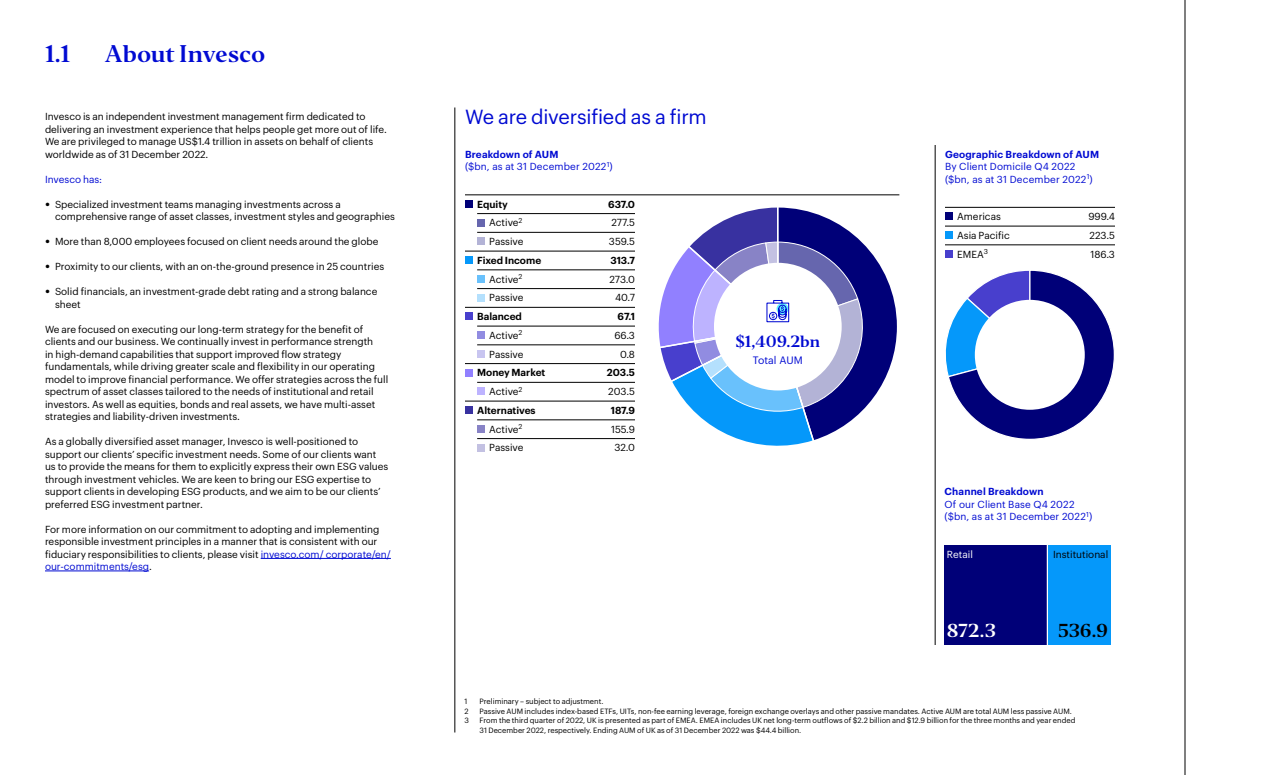
<style>
.page{position:relative;width:1280px;height:775px;background:#fff}
.page>*{position:absolute;margin:0;border:0;box-sizing:border-box;transform-origin:0 0}
.Sub-section_title__H{font:22.5px "Invesco Editor";letter-spacing:-.01em;color:#000ad2}
._16pt_blue_Graphik_r{font:20px "Graphik";letter-spacing:-.01em;color:#000ad2}
.t1{font:17.5px "Invesco Editor";color:#fff}
.t2{font:17.5px "Invesco Editor";color:#000}
.t3{font:15.12px "Invesco Editor";letter-spacing:-.01em;color:#000ad2}
.t4{font:10.5px "Graphik";letter-spacing:.005em;color:#000ad2}
.Body__no_indent___P{font:10px/12.5px "Graphik";color:#000}
.Body__no_indent___P-2{font:10px/12.5px "Graphik";letter-spacing:.015em;color:#000ad2}
.t5{font:600 10px "Graphik";color:#000}
.t6{font:10px "Graphik";color:#fff}
.Footnotes_and_source{font:7.5px/9.4px "Graphik";color:#000}
.s1{font-size:15px}
.s2{color:#000ad2}
.s3{font-weight:600}
</style>
<div class="page">
<hr style="left:1185px;top:0;width:1px;height:775px;background:#000">
<hr style="left:261px;top:558px;width:130px;height:1px;background:#000ad2">
<hr style="left:45px;top:571px;width:104px;height:1px;background:#000ad2">
<hr style="left:455px;top:108px;width:1px;height:624px;background:#000">
<div style="left:465px;top:200px;width:7px;height:8px;background:#000078"></div>
<hr style="left:465px;top:195px;width:434px;height:1px;background:#000">
<hr style="left:477px;top:213px;width:158px;height:1px;background:#000">
<hr style="left:477px;top:232px;width:158px;height:1px;background:#000">
<hr style="left:465px;top:251px;width:170px;height:1px;background:#000">
<hr style="left:477px;top:270px;width:158px;height:1px;background:#000">
<hr style="left:477px;top:288px;width:158px;height:1px;background:#000">
<hr style="left:465px;top:307px;width:170px;height:1px;background:#000">
<hr style="left:477px;top:326px;width:158px;height:1px;background:#000">
<hr style="left:477px;top:345px;width:158px;height:1px;background:#000">
<hr style="left:465px;top:363px;width:170px;height:1px;background:#000">
<hr style="left:477px;top:382px;width:158px;height:1px;background:#000">
<hr style="left:465px;top:401px;width:170px;height:1px;background:#000">
<hr style="left:477px;top:420px;width:158px;height:1px;background:#000">
<hr style="left:477px;top:438px;width:158px;height:1px;background:#000">
<div style="left:465px;top:257px;width:7px;height:7px;background:#0598fa"></div>
<div style="left:465px;top:313px;width:7px;height:7px;background:#483fcd"></div>
<div style="left:465px;top:369px;width:7px;height:7px;background:#9180ff"></div>
<div style="left:465px;top:407px;width:7px;height:7px;background:#3831a0"></div>
<div style="left:477px;top:219px;width:7px;height:7px;background:#6666ae"></div>
<div style="left:477px;top:238px;width:7px;height:7px;background:#b3b3d6"></div>
<div style="left:477px;top:275px;width:7px;height:7px;background:#69c1fc"></div>
<div style="left:477px;top:294px;width:7px;height:7px;background:#b4e0fd"></div>
<div style="left:477px;top:332px;width:7px;height:7px;background:#918ce1"></div>
<div style="left:477px;top:350px;width:7px;height:8px;background:#c8c5f0"></div>
<div style="left:477px;top:425px;width:7px;height:7px;background:#8883c6"></div>
<div style="left:477px;top:444px;width:7px;height:7px;background:#c3c1e2"></div>
<div style="left:477px;top:388px;width:7px;height:7px;background:#bdb3ff"></div>
<svg style="left:658px;top:207px;width:239px;height:239px"></svg>
<div style="left:945px;top:213px;width:7px;height:7px;background:#000078"></div>
<hr style="left:945px;top:207px;width:170px;height:1px;background:#000">
<hr style="left:945px;top:226px;width:170px;height:1px;background:#000">
<hr style="left:945px;top:245px;width:170px;height:1px;background:#000">
<div style="left:945px;top:250px;width:7px;height:8px;background:#483fcd"></div>
<div style="left:945px;top:232px;width:7px;height:7px;background:#0598fa"></div>
<hr style="left:935px;top:145px;width:1px;height:500px;background:#000">
<svg style="left:945px;top:270px;width:169px;height:169px"></svg>
<div style="left:975px;top:300px;width:110px;height:110px;background:#fff;border-radius:50%"></div>
<div style="left:1047px;top:545px;width:64px;height:100px;background:#0598fa"></div>
<div style="left:945px;top:545px;width:102px;height:100px;background:#000078"></div>
<hr style="left:1047px;top:545px;width:1px;height:100px;background:#fff">
<h2 class="Sub-section_title__H" style="left:45px;top:39px;width:27px">1.1</h2>
<h2 class="Sub-section_title__H" style="left:105px;top:39px;width:162px">About Invesco</h2>
<p class="Body__no_indent___P" style="left:45px;top:109px;width:343px">Invesco is an independent investment management firm dedicated to delivering an investment experience that helps people get more out of life.<br>We are privileged to manage US$1.4 trillion in assets on behalf of clients worldwide as of 31 December 2022.</p>
<p class="Body__no_indent___P-2" style="left:45px;top:172px;width:59px">Invesco has:</p>
<p class="Body__no_indent___P" style="left:55px;top:197px;width:342px;text-indent:-10px"><span class="s1">•</span> Specialized investment teams managing investments across a comprehensive range of asset classes, investment styles and geographies</p>
<p class="Body__no_indent___P" style="left:45px;top:234px;width:335px"><span class="s1">•</span> More than 8,000 employees focused on client needs around the globe</p>
<p class="Body__no_indent___P" style="left:45px;top:259px;width:341px"><span class="s1">•</span> Proximity to our clients, with an on-the-ground presence in 25 countries</p>
<p class="Body__no_indent___P" style="left:55px;top:284px;width:324px;text-indent:-10px"><span class="s1">•</span> Solid financials, an investment-grade debt rating and a strong balance sheet</p>
<p class="Body__no_indent___P" style="left:45px;top:322px;width:345px">We are focused on executing our long-term strategy for the benefit of clients and our business. We continually invest in performance strength<br>in high-demand capabilities that support improved flow strategy fundamentals, while driving greater scale and flexibility in our operating model to improve financial performance. We offer strategies across the full spectrum of asset classes tailored to the needs of institutional and retail investors. As well as equities, bonds and real assets, we have multi-asset strategies and liability-driven investments.</p>
<p class="Body__no_indent___P" style="left:45px;top:434px;width:345px">As a globally diversified asset manager, Invesco is well-positioned to support our clients’ specific investment needs. Some of our clients want us to provide the means for them to explicitly express their own ESG values through investment vehicles. We are keen to bring our ESG expertise to support clients in developing ESG products, and we aim to be our clients’ preferred ESG investment partner.</p>
<p class="Body__no_indent___P" style="left:45px;top:522px;width:347px">For more information on our commitment to adopting and implementing responsible investment principles in a manner that is consistent with our fiduciary responsibilities to clients, please visit <span class="s2">invesco.com/ corporate/en/ our-commitments/esg</span>.</p>
<p class="_16pt_blue_Graphik_r" style="left:465px;top:101px;width:243px">We are diversified as a firm</p>
<p class="Body__no_indent___P-2" style="left:465px;top:147px;width:149px"><span class="s3">Breakdown of AUM<br></span>($bn, as at 31 December 2022<sup>1</sup>)</p>
<p class="t5" style="left:477px;top:196px;width:32px">Equity</p>
<p class="t5" style="left:608px;top:196px;width:28px">637.0</p>
<p class="Body__no_indent___P" style="left:489px;top:216px;width:35px">Active<sup>2</sup></p>
<p class="Body__no_indent___P" style="left:612px;top:216px;width:25px">277.5</p>
<p class="Body__no_indent___P" style="left:489px;top:234px;width:36px">Passive</p>
<p class="Body__no_indent___P" style="left:609px;top:234px;width:27px">359.5</p>
<p class="t5" style="left:477px;top:252px;width:66px">Fixed Income</p>
<p class="t5" style="left:610px;top:252px;width:26px">313.7</p>
<p class="Body__no_indent___P" style="left:489px;top:272px;width:35px">Active<sup>2</sup></p>
<p class="Body__no_indent___P" style="left:609px;top:272px;width:27px">273.0</p>
<p class="Body__no_indent___P" style="left:489px;top:291px;width:36px">Passive</p>
<p class="Body__no_indent___P" style="left:615px;top:291px;width:21px">40.7</p>
<p class="t5" style="left:477px;top:309px;width:46px">Balanced</p>
<p class="t5" style="left:618px;top:309px;width:19px">67.1</p>
<p class="Body__no_indent___P" style="left:489px;top:328px;width:35px">Active<sup>2</sup></p>
<p class="Body__no_indent___P" style="left:614px;top:328px;width:22px">66.3</p>
<p class="Body__no_indent___P" style="left:489px;top:347px;width:36px">Passive</p>
<p class="Body__no_indent___P" style="left:620px;top:347px;width:16px">0.8</p>
<p class="t5" style="left:477px;top:365px;width:70px">Money Market</p>
<p class="t5" style="left:607px;top:365px;width:30px">203.5</p>
<p class="Body__no_indent___P" style="left:489px;top:384px;width:35px">Active<sup>2</sup></p>
<p class="Body__no_indent___P" style="left:608px;top:384px;width:28px">203.5</p>
<p class="t5" style="left:477px;top:402px;width:60px">Alternatives</p>
<p class="t5" style="left:611px;top:402px;width:26px">187.9</p>
<p class="Body__no_indent___P" style="left:489px;top:422px;width:35px">Active<sup>2</sup></p>
<p class="Body__no_indent___P" style="left:611px;top:422px;width:25px">155.9</p>
<p class="Body__no_indent___P" style="left:489px;top:441px;width:36px">Passive</p>
<p class="Body__no_indent___P" style="left:614px;top:441px;width:22px">32.0</p>
<p class="t3" style="left:736px;top:332px;width:86px">$1,409.2bn</p>
<p class="t4" style="left:753px;top:352px;width:52px">Total AUM</p>
<p class="Body__no_indent___P-2" style="left:945px;top:147px;width:156px"><span class="s3">Geographic Breakdown of AUM<br></span>By Client Domicile Q4 2022 ($bn, as at 31 December 2022<sup>1</sup>)</p>
<p class="Body__no_indent___P" style="left:957px;top:209px;width:45px">Americas</p>
<p class="Body__no_indent___P" style="left:1089px;top:209px;width:28px">999.4</p>
<p class="Body__no_indent___P" style="left:957px;top:228px;width:54px">Asia Pacific</p>
<p class="Body__no_indent___P" style="left:1090px;top:228px;width:27px">223.5</p>
<p class="Body__no_indent___P" style="left:957px;top:247px;width:32px">EMEA<sup>3</sup></p>
<p class="Body__no_indent___P" style="left:1091px;top:247px;width:26px">186.3</p>
<p class="Body__no_indent___P-2" style="left:945px;top:484px;width:149px"><span class="s3">Channel Breakdown<br></span>Of our Client Base Q4 2022 ($bn, as at 31 December 2022<sup>1</sup>)</p>
<p class="t6" style="left:947px;top:547px;width:27px">Retail</p>
<p class="Body__no_indent___P" style="left:1053px;top:547px;width:57px">Institutional</p>
<p class="t1" style="left:947px;top:620px;width:51px">872.3</p>
<p class="t2" style="left:1058px;top:620px;width:52px">536.9</p>
<p class="Footnotes_and_source" style="left:465px;top:696px;width:4px">1</p>
<p class="Footnotes_and_source" style="left:480px;top:696px;width:125px">Preliminary – subject to adjustment.</p>
<p class="Footnotes_and_source" style="left:465px;top:706px;width:6px">2</p>
<p class="Footnotes_and_source" style="left:480px;top:706px;width:594px">Passive AUM includes index-based ETFs, UITs, non-fee earning leverage, foreign exchange overlays and other passive mandates. Active AUM are total AUM less passive AUM.</p>
<p class="Footnotes_and_source" style="left:465px;top:715px;width:6px">3</p>
<p class="Footnotes_and_source" style="left:480px;top:715px;width:597px">From the third quarter of 2022, UK is presented as part of EMEA. EMEA includes UK net long-term outflows of $2.2 billion and $12.9 billion for the three months and year ended<br>31 December 2022, respectively. Ending AUM of UK as of 31 December 2022 was $44.4 billion.</p>
</div>
